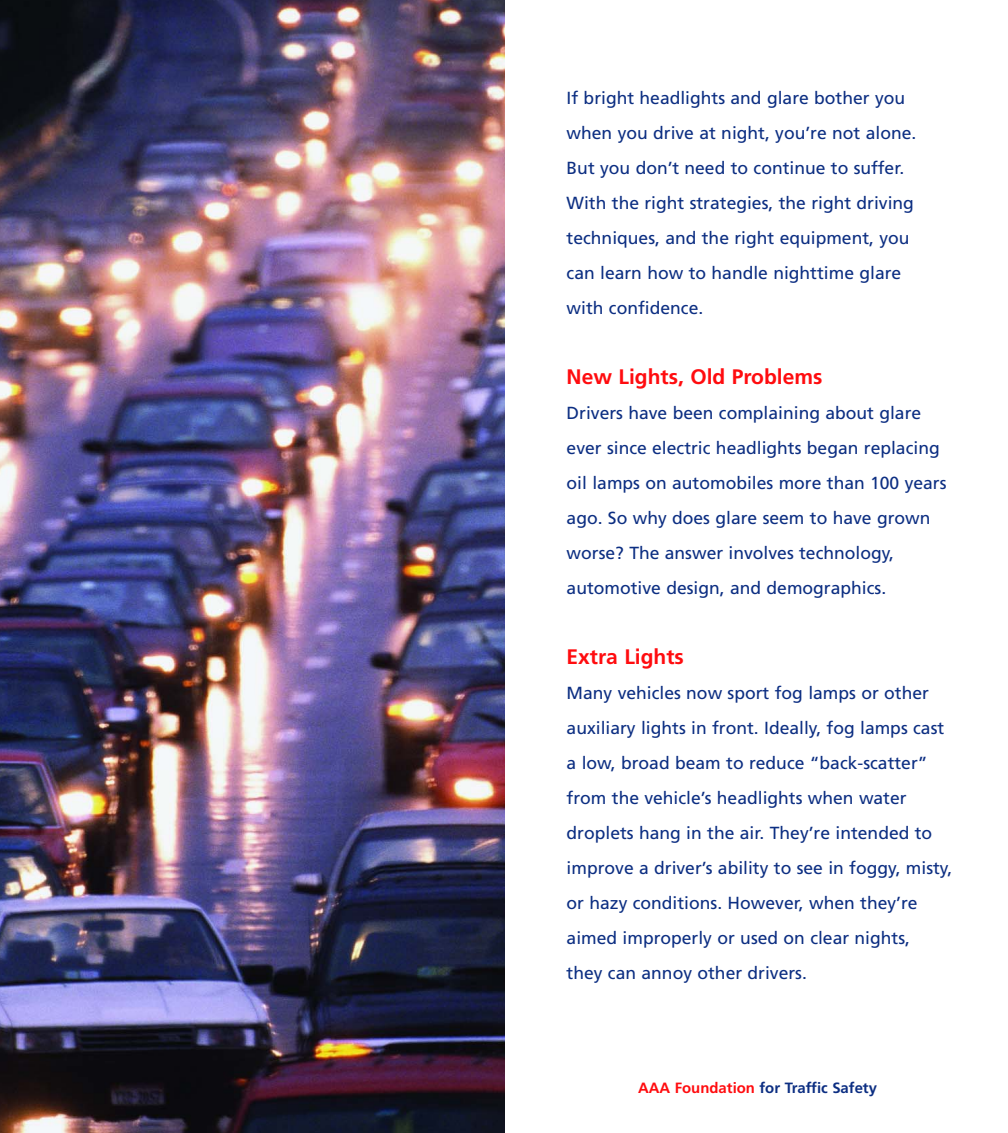
<style>
.page{position:relative;width:1008px;height:1133px;background:#fff}
.page>*{position:absolute;margin:0;border:0;box-sizing:border-box;transform-origin:0 0}
.t1{font:700 21px "Frutiger";color:#ff0c0f}
.t2{font:17.5px/35px "Frutiger";color:#0c2e82}
.t3{font:700 14.88px "Frutiger";color:#0c2e82}
.s1{color:#ff0c0f}
</style>
<div class="page">
<img style="left:0;top:0;width:504px;height:1133px">
<p class="t2" style="left:566px;top:81px;width:351px">If bright headlights and glare bother you when you drive at night, you’re not alone.<br>But you don’t need to continue to suffer.<br>With the right strategies, the right driving techniques, and the right equipment, you can learn how to handle nighttime glare with confidence.</p>
<p class="t1" style="left:566px;top:368px;width:257px">New Lights, Old Problems</p>
<p class="t2" style="left:566px;top:396px;width:381px">Drivers have been complaining about glare ever since electric headlights began replacing oil lamps on automobiles more than 100 years ago. So why does glare seem to have grown worse? The answer involves technology, automotive design, and demographics.</p>
<p class="t1" style="left:566px;top:648px;width:119px">Extra Lights</p>
<p class="t2" style="left:566px;top:676px;width:387px">Many vehicles now sport fog lamps or other auxiliary lights in front. Ideally, fog lamps cast a low, broad beam to reduce “back-scatter” from the vehicle’s headlights when water droplets hang in the air. They’re intended to improve a driver’s ability to see in foggy, misty, or hazy conditions. However, when they’re aimed improperly or used on clear nights,<br>they can annoy other drivers.</p>
<p class="t3" style="left:638px;top:1082px;width:240px"><span class="s1">AAA Foundation</span> for Traffic Safety</p>
</div>
